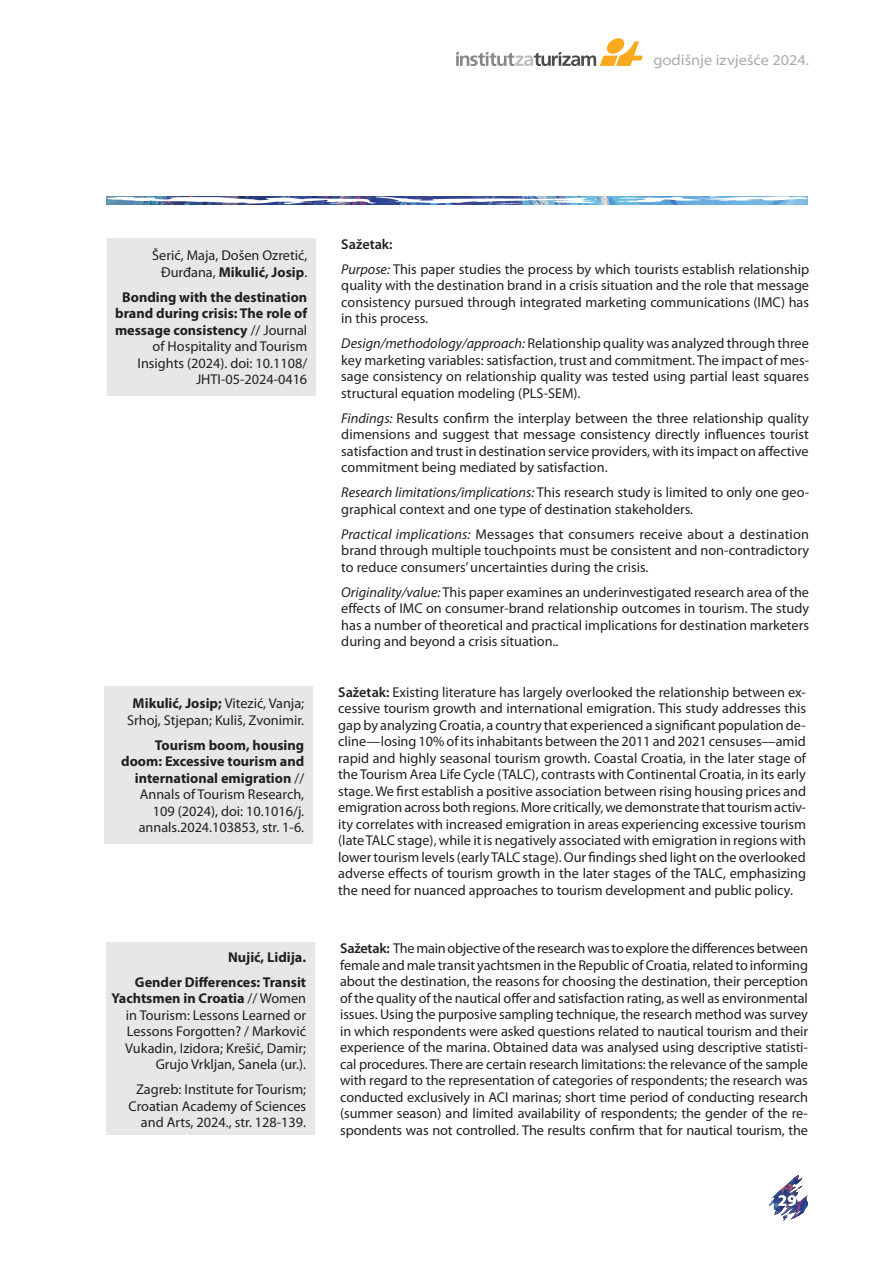
<style>
.page{position:relative;width:893px;height:1263px;background:#fff}
.page>*{position:absolute;margin:0;border:0;box-sizing:border-box;transform-origin:0 0}
.t1{font:900 16.5px "Myriad Pro";color:#fff}
.t2{font:semi-expanded 15px "Myriad Pro";color:#a8a9ad}
.TXT_body{font:14.25px/16.5px "Myriad Pro";color:#231f20;text-align:justify}
.znanstveni_rad{font:14.25px/16.5px "Myriad Pro";color:#231f20;text-align:right}
.znanstveni_rad-2{font:700 14.25px "Myriad Pro";color:#231f20}
.TXT_body-2{font:600 14.25px "Myriad Pro";color:#231f20}
.s1{font-weight:700}
.s2{font-style:italic}
.s3{font-weight:600}
</style>
<div class="page">
<img style="left:768px;top:1175px;width:40px;height:46px">
<div style="left:776px;top:1193px;width:22px;height:15px;background:#231f20;opacity:.75"></div>
<img style="left:106px;top:196px;width:702px;height:9px">
<svg style="left:456px;top:38px;width:187px;height:28px"></svg>
<div style="left:107px;top:238px;width:209px;height:157px;background:#e6e7e9"></div>
<div style="left:104px;top:686px;width:209px;height:157px;background:#e6e7e9"></div>
<div style="left:106px;top:942px;width:209px;height:193px;background:#e6e7e9"></div>
<p class="t2" style="left:653px;top:52px;width:157px">godišnje izvješće 2024.</p>
<p class="znanstveni_rad" style="left:152px;top:247px;width:157px">Šerić, Maja, Došen Ozretić,<br>Đurđana, <span class="s1">Mikulić, Josip</span>.</p>
<p class="znanstveni_rad" style="left:115px;top:288px;width:194px"><span class="s1">Bonding with the destination brand during crisis: The role of message consistency</span> // Journal of Hospitality and Tourism<br>Insights (2024). doi: 10.1108/<br>JHTI-05-2024-0416</p>
<p class="znanstveni_rad" style="left:127px;top:695px;width:179px;text-align:center"><span class="s1">Mikulić, Josip;</span> Vitezić, Vanja;<br>Srhoj, Stjepan; Kuliš, Zvonimir.</p>
<p class="znanstveni_rad" style="left:121px;top:736px;width:185px"><span class="s1">Tourism boom, housing doom: Excessive tourism and international emigration</span> //<br>Annals of Tourism Research,<br>109 (2024), doi: 10.1016/j. annals.2024.103853, str. 1-6.</p>
<p class="znanstveni_rad-2" style="left:228px;top:947px;width:80px">Nujić, Lidija.</p>
<p class="znanstveni_rad" style="left:112px;top:973px;width:196px"><span class="s1">Gender Differences: Transit<br>Yachtsmen in Croatia</span> // Women in Tourism: Lessons Learned or<br>Lessons Forgotten? / Marković<br>Vukadin, Izidora; Krešić, Damir;<br>Grujo Vrkljan, Sanela (ur.).</p>
<p class="znanstveni_rad" style="left:129px;top:1081px;width:179px">Zagreb: Institute for Tourism;<br>Croatian Academy of Sciences and Arts, 2024., str. 128-139.</p>
<p class="TXT_body-2" style="left:341px;top:235px;width:53px">Sažetak:</p>
<p class="TXT_body" style="left:341px;top:261px;width:469px"><span class="s2">Purpose:</span> This paper studies the process by which tourists establish relationship quality with the destination brand in a crisis situation and the role that message consistency pursued through integrated marketing communications (IMC) has in this process.</p>
<p class="TXT_body" style="left:341px;top:335px;width:469px"><span class="s2">Design/methodology/approach:</span> Relationship quality was analyzed through three key marketing variables: satisfaction, trust and commitment. The impact of mes&shy;sage consistency on relationship quality was tested using partial least squares structural equation modeling (PLS-SEM).</p>
<p class="TXT_body" style="left:341px;top:410px;width:469px"><span class="s2">Findings:</span> Results confirm the interplay between the three relationship quality dimensions and suggest that message consistency directly influences tourist satisfaction and trust in destination service providers, with its impact on affective commitment being mediated by satisfaction.</p>
<p class="TXT_body" style="left:341px;top:484px;width:469px"><span class="s2">Research limitations/implications:</span> This research study is limited to only one geo&shy;graphical context and one type of destination stakeholders.</p>
<p class="TXT_body" style="left:341px;top:526px;width:469px"><span class="s2">Practical implications:</span> Messages that consumers receive about a destination brand through multiple touchpoints must be consistent and non-contradictory to reduce consumers’ uncertainties during the crisis.</p>
<p class="TXT_body" style="left:341px;top:584px;width:469px"><span class="s2">Originality/value:</span> This paper examines an underinvestigated research area of the effects of IMC on consumer-brand relationship outcomes in tourism. The study has a number of theoretical and practical implications for destination marketers during and beyond a crisis situation..</p>
<p class="TXT_body" style="left:338px;top:684px;width:469px"><span class="s3">Sažetak:</span> Existing literature has largely overlooked the relationship between ex&shy;cessive tourism growth and international emigration. This study addresses this gap by analyzing Croatia, a country that experienced a significant population de&shy;cline—losing 10% of its inhabitants between the 2011 and 2021 censuses—amid rapid and highly seasonal tourism growth. Coastal Croatia, in the later stage of the Tourism Area Life Cycle (TALC), contrasts with Continental Croatia, in its early stage. We first establish a positive association between rising housing prices and emigration across both regions. More critically, we demonstrate that tourism activ&shy;ity correlates with increased emigration in areas experiencing excessive tourism (late TALC stage), while it is negatively associated with emigration in regions with lower tourism levels (early TALC stage). Our findings shed light on the overlooked adverse effects of tourism growth in the later stages of the TALC, emphasizing the need for nuanced approaches to tourism development and public policy.</p>
<p class="TXT_body" style="left:340px;top:940px;width:469px"><span class="s3">Sažetak:</span> The main objective of the research was to explore the differences between female and male transit yachtsmen in the Republic of Croatia, related to informing about the destination, the reasons for choosing the destination, their perception of the quality of the nautical offer and satisfaction rating, as well as environmental issues. Using the purposive sampling technique, the research method was survey in which respondents were asked questions related to nautical tourism and their experience of the marina. Obtained data was analysed using descriptive statisti&shy;cal procedures. There are certain research limitations: the relevance of the sample with regard to the representation of categories of respondents; the research was conducted exclusively in ACI marinas; short time period of conducting research (summer season) and limited availability of respondents; the gender of the re&shy;spondents was not controlled. The results confirm that for nautical tourism, the</p>
<p class="t1" style="left:778px;top:1191px;width:20px">29</p>
</div>
